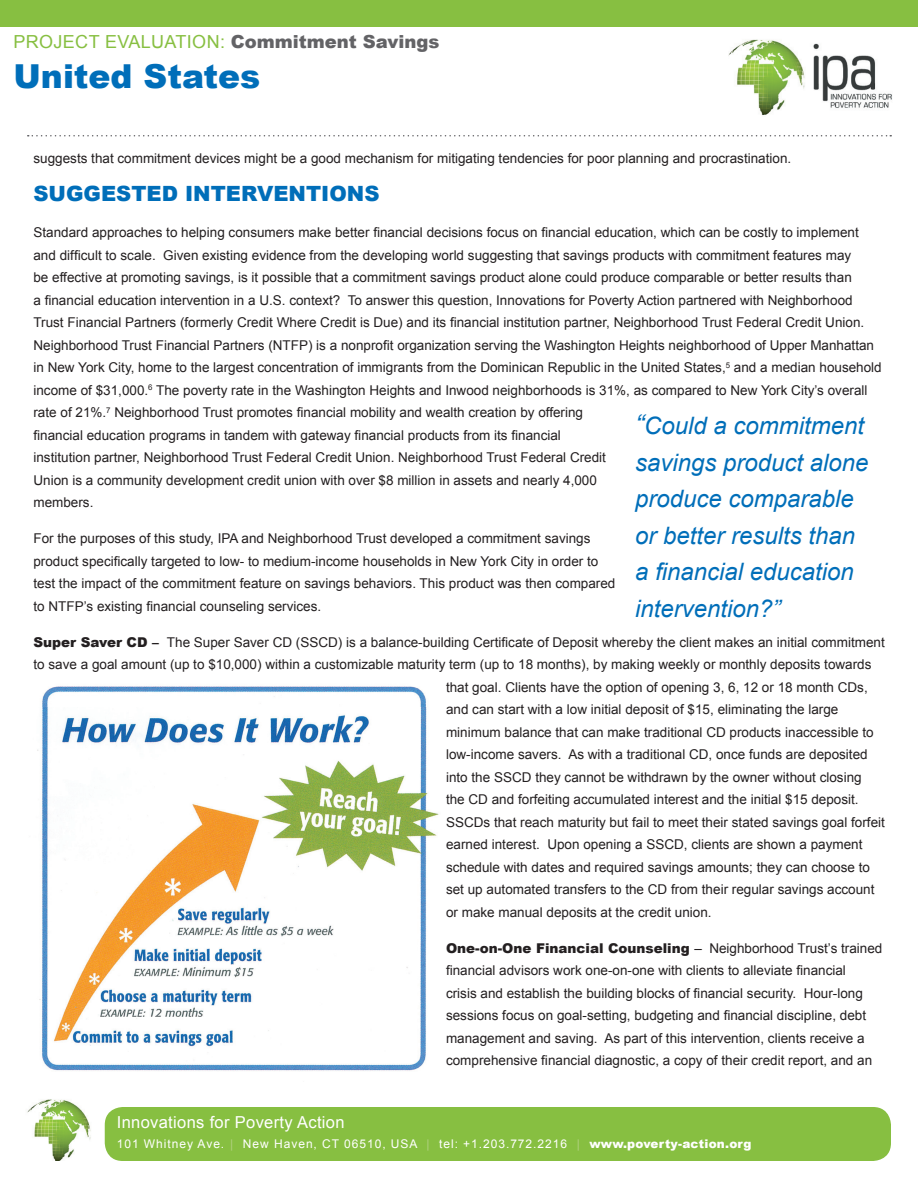
<style>
.page{position:relative;width:918px;height:1188px;background:#fff}
.page>*{position:absolute;margin:0;border:0;box-sizing:border-box;transform-origin:0 0}
.t1{font:900 33px "Arial";color:#006eb9}
.t2{font:italic 24px/36.6px "Arial";color:#006eb9}
.t3{font:900 21px "Arial";color:#006eb9}
.t4{font:900 18px "Arial";color:#636366}
.t5{font:18px "Arial";letter-spacing:.02em;color:#87bf41}
.t6{font:16.5px "Arial";letter-spacing:.02em;color:#fff}
.t7{font:13.5px/22.5px "Arial";color:#231f20}
.t8{font:12px "Arial";letter-spacing:.08em;color:#fff}
.s1{font-weight:400;color:#87bf41}
.s2{font-weight:900}
.s3{font-size:27px}
.s4{color:#b0d17f}
</style>
<div class="page">
<img style="left:729px;top:39px;width:163px;height:76px">
<svg style="left:28px;top:135px;width:863px;height:1px"></svg>
<div style="left:0;top:0;width:918px;height:27px;background:#87bf41"></div>
<div style="left:105px;top:1107px;width:786px;height:54px;background:#87bf41;border-radius:18px"></div>
<img style="left:27px;top:1099px;width:64px;height:62px">
<img style="left:37px;top:707px;width:402px;height:364px">
<img style="left:42px;top:686px;width:386px;height:21px">
<h3 class="t5" style="left:14px;top:30px;width:63px">Project</h3>
<h3 class="t5" style="left:105px;top:30px;width:36px">Evaluation</h3>
<h3 class="t4" style="left:220px;top:28px;width:221px"><span class="s1">:</span> Commitment Savings</h3>
<h1 class="t1" style="left:14px;top:52px;width:248px">United States</h1>
<p class="t7" style="left:33px;top:147px;width:759px">suggests that commitment devices might be a good mechanism for mitigating tendencies for poor planning and procrastination.</p>
<h3 class="t3" style="left:33px;top:179px;width:348px">suggested I nterventions</h3>
<p class="t7" style="left:33px;top:221px;width:850px">Standard approaches to helping consumers make better financial decisions focus on financial education, which can be costly to implement and difficult to scale. Given existing evidence from the developing world suggesting that savings products with commitment features may<br>be effective at promoting savings, is it possible that a commitment savings product alone could produce comparable or better results than<br>a financial education intervention in a U.S. context? To answer this question, Innovations for Poverty Action partnered with Neighborhood Trust Financial Partners (formerly Credit Where Credit is Due) and its financial institution partner, Neighborhood Trust Federal Credit Union.<br>Neighborhood Trust Financial Partners (NTFP) is a nonprofit organization serving the Washington Heights neighborhood of Upper Manhattan in New York City, home to the largest concentration of immigrants from the Dominican Republic in the United States,<sup>5</sup> and a median household income of $31,000.<sup>6</sup> The poverty rate in the Washington Heights and Inwood neighborhoods is 31%, as compared to New York City’s overall rate of 21%.<sup>7</sup> Neighborhood Trust promotes financial mobility and wealth creation by offering<br>financial education programs in tandem with gateway financial products from its financial<br>institution partner, Neighborhood Trust Federal Credit Union. Neighborhood Trust Federal Credit<br>Union is a community development credit union with over $8 million in assets and nearly 4,000<br>members.</p>
<p class="t7" style="left:33px;top:527px;width:583px">For the purposes of this study, IPA and Neighborhood Trust developed a commitment savings product specifically targeted to low- to medium-income households in New York City in order to test the impact of the commitment feature on savings behaviors. This product was then compared to NTFP’s existing financial counseling services.</p>
<p class="t7" style="left:33px;top:631px;width:853px"><span class="s2">Super Saver CD –</span> The Super Saver CD (SSCD) is a balance-building Certificate of Deposit whereby the client makes an initial commitment</p>
<p class="t7" style="left:33px;top:653px;width:840px">to save a goal amount (up to $10,000) within a customizable maturity term (up to 18 months), by making weekly or monthly deposits towards</p>
<p class="t7" style="left:446px;top:676px;width:423px">that goal. Clients have the option of opening 3, 6, 12 or 18 month CDs,</p>
<p class="t7" style="left:446px;top:698px;width:394px">and can start with a low initial deposit of $15, eliminating the large</p>
<p class="t7" style="left:446px;top:721px;width:429px">minimum balance that can make traditional CD products inaccessible to</p>
<p class="t7" style="left:446px;top:744px;width:423px">low-income savers. As with a traditional CD, once funds are deposited</p>
<p class="t7" style="left:446px;top:766px;width:417px">into the SSCD they cannot be withdrawn by the owner without closing</p>
<p class="t7" style="left:446px;top:789px;width:414px">the CD and forfeiting accumulated interest and the initial $15 deposit.</p>
<p class="t7" style="left:446px;top:811px;width:440px">SSCDs that reach maturity but fail to meet their stated savings goal forfeit</p>
<p class="t7" style="left:446px;top:834px;width:418px">earned interest. Upon opening a SSCD, clients are shown a payment</p>
<p class="t7" style="left:446px;top:856px;width:425px">schedule with dates and required savings amounts; they can choose to</p>
<p class="t7" style="left:446px;top:879px;width:430px">set up automated transfers to the CD from their regular savings account</p>
<p class="t7" style="left:446px;top:901px;width:267px">or make manual deposits at the credit union.</p>
<p class="t7" style="left:446px;top:937px;width:438px"><span class="s2">One-on-One Financial Counseling</span> – Neighborhood Trust’s trained financial advisors work one-on-one with clients to alleviate financial<br>crisis and establish the building blocks of financial security. Hour-long sessions focus on goal-setting, budgeting and financial discipline, debt management and saving. As part of this intervention, clients receive a comprehensive financial diagnostic, a copy of their credit report, and an</p>
<h2 class="t2" style="left:635px;top:408px;width:235px"><span class="s3">“</span>Could a commitment savings product alone produce comparable or better results than a financial education intervention?”</h2>
<p class="t6" style="left:117px;top:1111px;width:229px">Innovations for Poverty Action</p>
<p class="t8" style="left:117px;top:1135px;width:636px">101 Whitney Ave. <span class="s4">|</span> New Haven, CT 06510, USA <span class="s4">|</span> tel: +1.203.772.2216 <span class="s4">|</span> <span class="s2">www.poverty-action.org</span></p>
</div>
